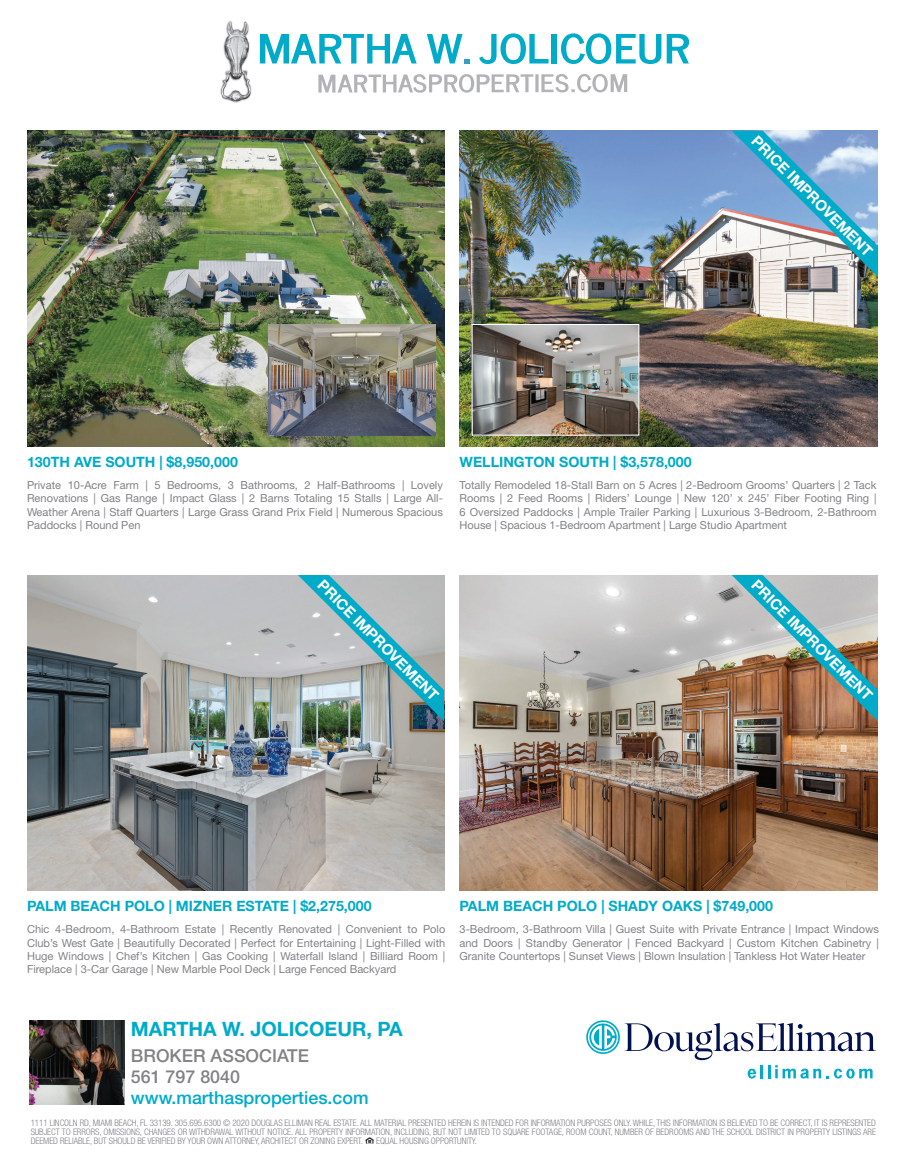
<style>
.page{position:relative;width:905px;height:1175px;background:#fff}
.page>*{position:absolute;margin:0;border:0;box-sizing:border-box;transform-origin:0 0}
.t1{font:700 19.8px "Helvetica Neue";color:#00abc9}
.t2{font:500 17.85px/21.5px "Helvetica Neue";color:#808285}
.t3{font:500 17.85px "Helvetica Neue";color:#00abc9}
.t4{font:700 15px "Helvetica Neue";color:#fff}
.t5{font:700 14.25px "Helvetica Neue";color:#00abc9}
.t6{font:11.1px/13.4px "Helvetica Neue";color:#808285;text-align:justify}
.t7{font:300 condensed 9px/9px "Helvetica Neue";letter-spacing:-.01em;color:#808285;text-align:justify}
</style>
<div class="page">
<img style="left:29px;top:1020px;width:96px;height:84px">
<svg style="left:365px;top:1137px;width:9px;height:7px"></svg>
<img style="left:27px;top:575px;width:417px;height:315px">
<img style="left:459px;top:575px;width:418px;height:315px">
<svg style="left:731px;top:575px;width:146px;height:146px;background:#919c94"></svg>
<svg style="left:298px;top:575px;width:146px;height:146px;background:#8eb2b6"></svg>
<img style="left:459px;top:131px;width:419px;height:315px">
<svg style="left:731px;top:131px;width:147px;height:146px;background:#85b3cd"></svg>
<img style="left:474px;top:326px;width:163px;height:107px">
<div style="left:472px;top:324px;width:167px;height:111px;border:1px solid #fff"></div>
<img style="left:27px;top:131px;width:417px;height:315px">
<img style="left:268px;top:324px;width:167px;height:111px">
<svg style="left:586px;top:1020px;width:290px;height:58px"></svg>
<svg style="left:318px;top:74px;width:215px;height:19px"></svg>
<hr style="left:535px;top:74px;width:3px;height:18px;background:#b2b3b7">
<svg style="left:541px;top:74px;width:86px;height:18px"></svg>
<img style="left:220px;top:20px;width:32px;height:83px">
<img style="left:222px;top:22px;width:28px;height:79px">
<svg style="left:260px;top:34px;width:156px;height:29px"></svg>
<svg style="left:427px;top:34px;width:42px;height:29px"></svg>
<svg style="left:479px;top:33px;width:69px;height:31px"></svg>
<div style="left:551px;top:34px;width:5px;height:29px;background:#00abc9"></div>
<svg style="left:561px;top:33px;width:128px;height:31px"></svg>
<h3 class="t4" style="left:760px;top:132px;width:165px;rotate:45deg">PRICE IMPROVEMENT</h3>
<p class="t5" style="left:27px;top:453px;width:212px">130TH AVE SOUTH | $8,950,000</p>
<p class="t6" style="left:27px;top:478px;width:417px">Private 10-Acre Farm | 5 Bedrooms, 3 Bathrooms, 2 Half-Bathrooms | Lovely Renovations | Gas Range | Impact Glass | 2 Barns Totaling 15 Stalls | Large All-Weather Arena | Staff Quarters | Large Grass Grand Prix Field | Numerous Spacious Paddocks | Round Pen</p>
<p class="t5" style="left:459px;top:453px;width:234px">WELLINGTON SOUTH | $3,578,000</p>
<p class="t6" style="left:459px;top:478px;width:418px">Totally Remodeled 18-Stall Barn on 5 Acres | 2-Bedroom Grooms’ Quarters | 2 Tack Rooms | 2 Feed Rooms | Riders’ Lounge | New 120’ x 245’ Fiber Footing Ring | 6 Oversized Paddocks | Ample Trailer Parking | Luxurious 3-Bedroom, 2-Bathroom House | Spacious 1-Bedroom Apartment | Large Studio Apartment</p>
<h3 class="t4" style="left:327px;top:576px;width:165px;rotate:45deg">PRICE IMPROVEMENT</h3>
<h3 class="t4" style="left:760px;top:576px;width:165px;rotate:45deg">PRICE IMPROVEMENT</h3>
<p class="t5" style="left:27px;top:897px;width:346px">PALM BEACH POLO | MIZNER ESTATE | $2,275,000</p>
<p class="t6" style="left:27px;top:922px;width:420px">Chic 4-Bedroom, 4-Bathroom Estate | Recently Renovated | Convenient to Polo Club’s West Gate | Beautifully Decorated | Perfect for Entertaining | Light-Filled with Huge Windows | Chef’s Kitchen | Gas Cooking | Waterfall Island | Billiard Room | Fireplace | 3-Car Garage | New Marble Pool Deck | Large Fenced Backyard</p>
<p class="t5" style="left:459px;top:897px;width:315px">PALM BEACH POLO | SHADY OAKS | $749,000</p>
<p class="t6" style="left:459px;top:922px;width:421px">3-Bedroom, 3-Bathroom Villa | Guest Suite with Private Entrance | Impact Windows and Doors | Standby Generator | Fenced Backyard | Custom Kitchen Cabinetry | Granite Countertops | Sunset Views | Blown Insulation | Tankless Hot Water Heater</p>
<h1 class="t1" style="left:131px;top:1016px;width:273px">MARTHA W. JOLICOEUR, PA</h1>
<h2 class="t2" style="left:131px;top:1044px;width:180px">BROKER ASSOCIATE<br>561 797 8040</h2>
<h2 class="t3" style="left:131px;top:1087px;width:239px">www.marthasproperties.com</h2>
<p class="t7" style="left:31px;top:1117px;width:846px">1111 LINCOLN RD, MIAMI BEACH, FL 33139. 305.695.6300 © 2020 DOUGLAS ELLIMAN REAL ESTATE. ALL MATERIAL PRESENTED HEREIN IS INTENDED FOR INFORMATION PURPOSES ONLY. WHILE, THIS INFORMATION IS BELIEVED TO BE CORRECT, IT IS REPRESENTED SUBJECT TO ERRORS, OMISSIONS, CHANGES OR WITHDRAWAL WITHOUT NOTICE. ALL PROPERTY INFORMATION, INCLUDING, BUT NOT LIMITED TO SQUARE FOOTAGE, ROOM COUNT, NUMBER OF BEDROOMS AND THE SCHOOL DISTRICT IN PROPERTY LISTINGS ARE DEEMED RELIABLE, BUT SHOULD BE VERIFIED BY YOUR OWN ATTORNEY, ARCHITECT OR ZONING EXPERT.</p>
<p class="t7" style="left:376px;top:1135px;width:102px">EQUAL HOUSING OPPORTUNITY.</p>
</div>
